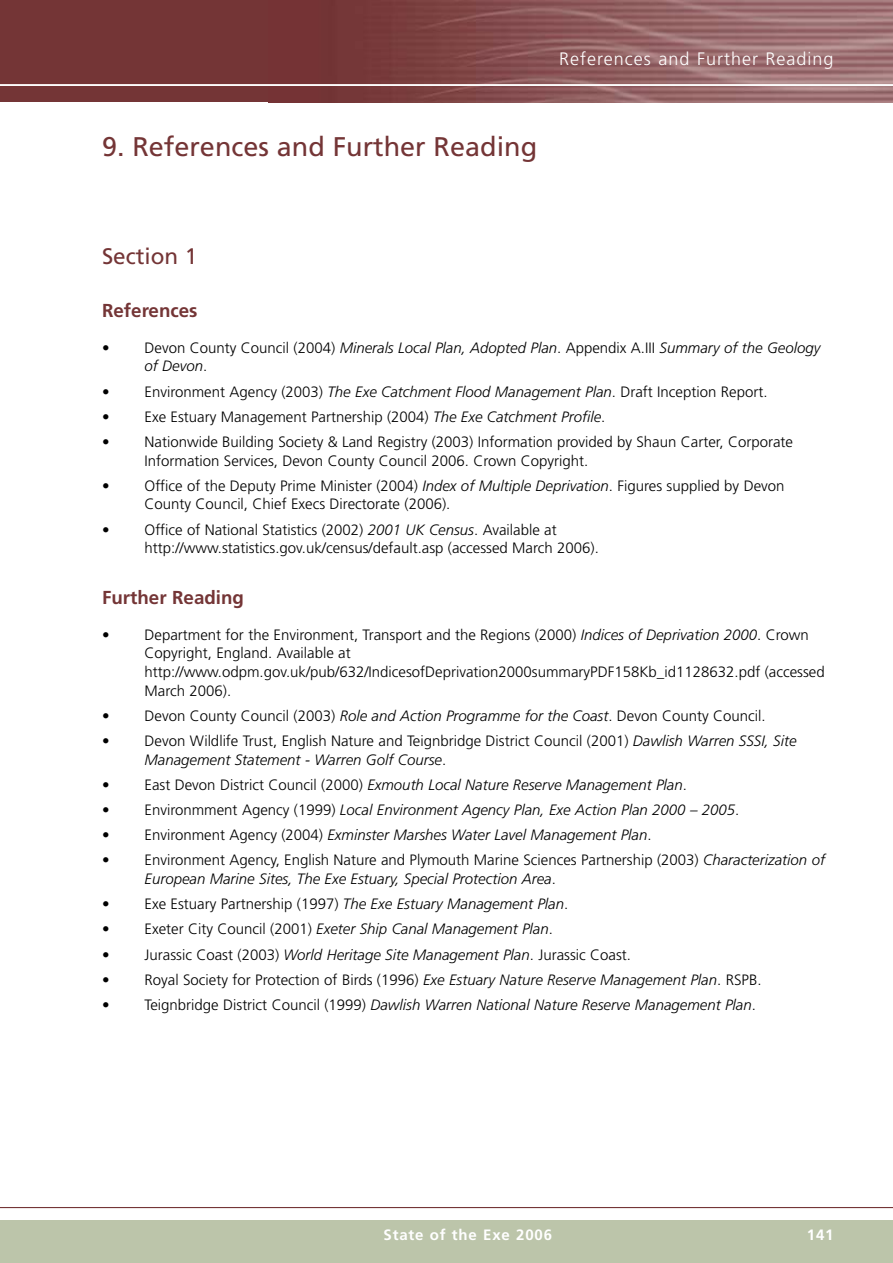
<style>
.page{position:relative;width:893px;height:1263px;background:#fff}
.page>*{position:absolute;margin:0;border:0;box-sizing:border-box;transform-origin:0 0}
.t1{font:27px "Frutiger";color:#743536}
.t2{font:22.5px "Frutiger";color:#743536}
.t3{font:700 18.75px "Frutiger";color:#743536}
.t4{font:300 18px "Frutiger";letter-spacing:.055em;color:#fff}
.t5{font:300 15px/18.8px "Frutiger";color:#000}
.t6{font:italic 300 15px/18.8px "Frutiger";color:#000}
.t7{font:700 15px "Frutiger";letter-spacing:.055em;color:#fff}
.s1{font-style:normal}
.s2{font-style:italic}
</style>
<div class="page">
<div style="left:0;top:1220px;width:893px;height:43px;background:#bcc5aa"></div>
<div style="left:0;top:0;width:893px;height:102px;background:#743536"></div>
<img style="left:393px;top:0;width:500px;height:102px">
<hr style="left:0;top:1207px;width:893px;height:1px;background:#743536">
<hr style="left:0;top:84px;width:893px;height:2px;background:#fff">
<p class="t4" style="left:559px;top:51px;width:276px">References and Further Reading</p>
<h1 class="t1" style="left:102px;top:136px;width:437px">9. References and Further Reading</h1>
<h2 class="t2" style="left:102px;top:247px;width:97px">Section 1</h2>
<p class="t3" style="left:102px;top:303px;width:97px">References</p>
<p class="t6" style="left:145px;top:339px;width:677px;text-indent:-43px"><span class="s1">• Devon County Council (2004)</span> Minerals Local Plan, Adopted Plan<span class="s1">. Appendix A.III</span> Summary of the Geology of Devon<span class="s1">.</span></p>
<p class="t5" style="left:102px;top:383px;width:667px">• Environment Agency (2003) <span class="s2">The Exe Catchment Flood Management Plan</span>. Draft Inception Report.</p>
<p class="t5" style="left:102px;top:408px;width:505px">• Exe Estuary Management Partnership (2004) <span class="s2">The Exe Catchment Profile</span>.</p>
<p class="t5" style="left:145px;top:433px;width:650px;text-indent:-43px">• Nationwide Building Society &amp; Land Registry (2003) Information provided by Shaun Carter, Corporate<br>Information Services, Devon County Council 2006. Crown Copyright.</p>
<p class="t5" style="left:145px;top:477px;width:641px;text-indent:-43px">• Office of the Deputy Prime Minister (2004) <span class="s2">Index of Multiple Deprivation</span>. Figures supplied by Devon<br>County Council, Chief Execs Directorate (2006).</p>
<p class="t5" style="left:145px;top:521px;width:456px;text-indent:-43px">• Office of National Statistics (2002) <span class="s2">2001 UK Census</span>. Available at http://www.statistics.gov.uk/census/default.asp (accessed March 2006).</p>
<p class="t3" style="left:102px;top:590px;width:143px">Further Reading</p>
<p class="t5" style="left:145px;top:626px;width:682px;text-indent:-43px">• Department for the Environment, Transport and the Regions (2000) <span class="s2">Indices of Deprivation 2000</span>. Crown Copyright, England. Available at http://www.odpm.gov.uk/pub/632/IndicesofDeprivation2000summaryPDF158Kb_id1128632.pdf (accessed March 2006).</p>
<p class="t5" style="left:102px;top:708px;width:665px">• Devon County Council (2003) <span class="s2">Role and Action Programme for the Coast</span>. Devon County Council.</p>
<p class="t5" style="left:145px;top:733px;width:653px;text-indent:-43px">• Devon Wildlife Trust, English Nature and Teignbridge District Council (2001) <span class="s2">Dawlish Warren SSSI, Site<br>Management Statement - Warren Golf Course</span>.</p>
<p class="t6" style="left:102px;top:777px;width:586px"><span class="s1">• East Devon District Council (2000)</span> Exmouth Local Nature Reserve Management Plan<span class="s1">.</span></p>
<p class="t6" style="left:102px;top:802px;width:639px"><span class="s1">• Environmment Agency (1999)</span> Local Environment Agency Plan, Exe Action Plan 2000 – 2005<span class="s1">.</span></p>
<p class="t6" style="left:102px;top:827px;width:551px"><span class="s1">• Environment Agency (2004)</span> Exminster Marshes Water Lavel Management Plan<span class="s1">.</span></p>
<p class="t5" style="left:145px;top:852px;width:682px;text-indent:-43px">• Environment Agency, English Nature and Plymouth Marine Sciences Partnership (2003) <span class="s2">Characterization of<br>European Marine Sites, The Exe Estuary, Special Protection Area</span>.</p>
<p class="t5" style="left:102px;top:896px;width:468px">• Exe Estuary Partnership (1997) <span class="s2">The Exe Estuary Management Plan</span>.</p>
<p class="t6" style="left:102px;top:921px;width:452px"><span class="s1">• Exeter City Council (2001)</span> Exeter Ship Canal Management Plan<span class="s1">.</span></p>
<p class="t5" style="left:102px;top:946px;width:530px">• Jurassic Coast (2003) <span class="s2">World Heritage Site Management Plan</span>. Jurassic Coast.</p>
<p class="t5" style="left:102px;top:971px;width:661px">• Royal Society for Protection of Birds (1996) <span class="s2">Exe Estuary Nature Reserve Management Plan</span>. RSPB.</p>
<p class="t6" style="left:102px;top:996px;width:655px"><span class="s1">• Teignbridge District Council (1999)</span> Dawlish Warren National Nature Reserve Management Plan<span class="s1">.</span></p>
<p class="t7" style="left:384px;top:1229px;width:170px">State of the Exe 2006</p>
<p class="t7" style="left:807px;top:1229px;width:28px">141</p>
</div>
